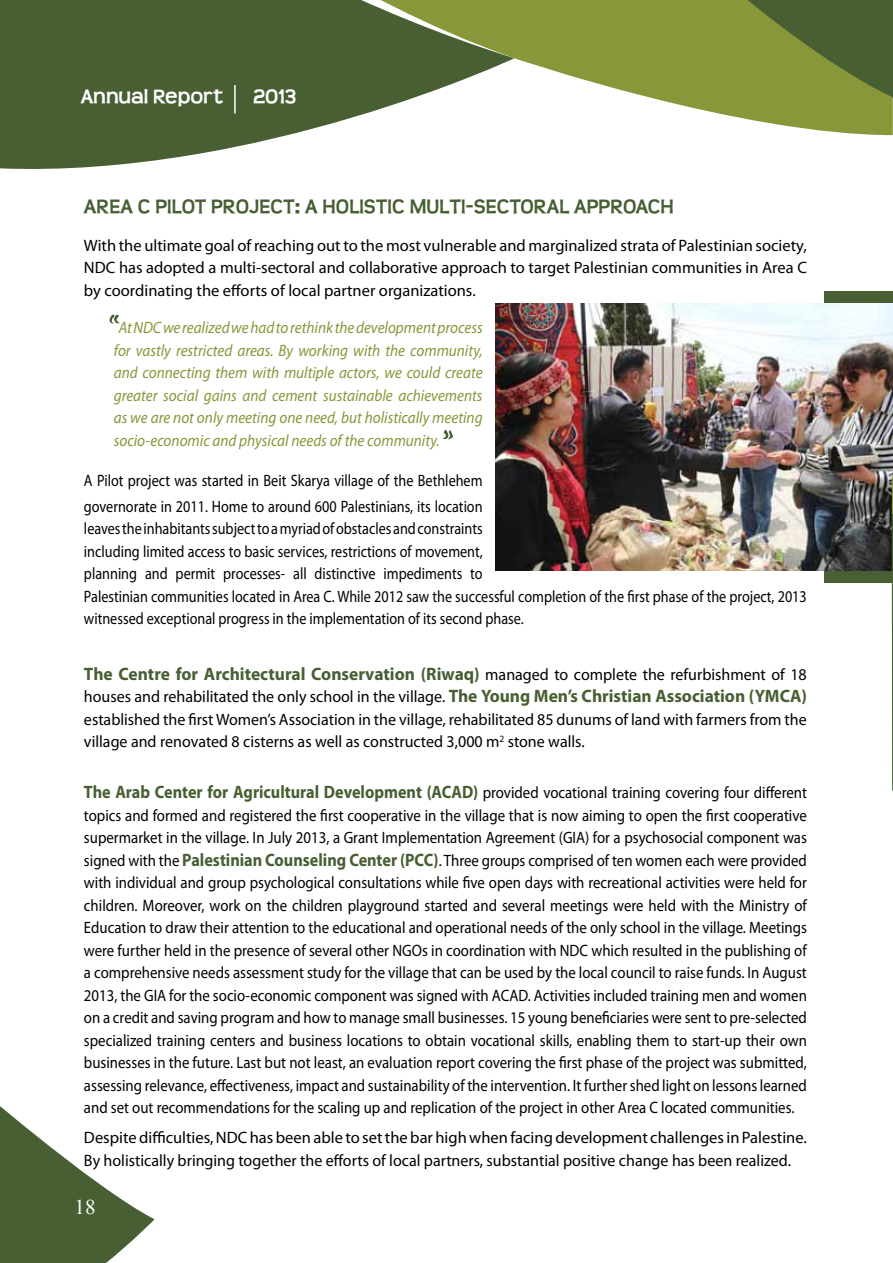
<style>
.page{position:relative;width:893px;height:1263px;background:#fff}
.page>*{position:absolute;margin:0;border:0;box-sizing:border-box;transform-origin:0 0}
.t1{font:700 21px "Teen";color:#475f32}
.t2{font:700 21px "Teen";color:#fff}
.t3{font:21px "Times New Roman";color:#fff}
.t4{font:700 18px "Myriad Pro";color:#475f32}
.t5{font:16.5px/22.5px "Myriad Pro";color:#000;text-align:justify;scale:.9 1}
.t6{font:16.5px/22.5px "Myriad Pro";color:#000;text-align:justify}
.t7{font:16.5px/22.5px "Myriad Pro";color:#000;scale:.86 1}
.t8{font:italic 16.5px/22.5px "Myriad Pro";color:#879739;text-align:justify;scale:.92 1}
.s1{font-weight:400;font-size:16.5px;color:#000}
.s2{font-weight:700;font-size:18px;color:#475f32}
</style>
<div class="page">
<svg style="left:0;top:1106px;width:155px;height:157px"></svg>
<svg style="left:0;top:0;width:413px;height:169px;fill:#475f32"></svg>
<svg style="left:652px;top:98px;width:241px;height:37px;fill:#879739"></svg>
<svg style="left:201px;top:0;width:692px;height:98px;background:#728444"></svg>
<hr style="left:234px;top:85px;width:2px;height:28px;background:#fff">
<div style="left:825px;top:291px;width:68px;height:292px;background:#475f32"></div>
<img style="left:495px;top:304px;width:398px;height:266px">
<svg style="left:109px;top:315px;width:10px;height:8px"></svg>
<svg style="left:443px;top:429px;width:10px;height:10px"></svg>
<svg style="left:892px;top:476px;width:1px;height:315px"></svg>
<p class="t2" style="left:81px;top:85px;width:144px">Annual Report</p>
<p class="t2" style="left:252px;top:85px;width:45px">2013</p>
<p class="t1" style="left:84px;top:194px;width:591px">AREA C PILOT PROJECT: A HOLISTIC MULTI-SECTORAL APPROACH</p>
<p class="t6" style="left:84px;top:234px;width:724px">With the ultimate goal of reaching out to the most vulnerable and marginalized strata of Palestinian society, NDC has adopted a multi-sectoral and collaborative approach to target Palestinian communities in Area C by coordinating the efforts of local partner organizations.</p>
<p class="t8" style="left:114px;top:316px;width:402px">At NDC we realized we had to rethink the development process for vastly restricted areas. By working with the community, and connecting them with multiple actors, we could create greater social gains and cement sustainable achievements as we are not only meeting one need, but holistically meeting socio-economic and physical needs of the community.</p>
<p class="t7" style="left:84px;top:468px;width:465px;line-height:25.5px">A Pilot project was started in Beit Skarya village of the Bethlehem governorate in 2011. Home to around 600 Palestinians, its location</p>
<p class="t7" style="left:84px;top:517px;width:842px">leaves the inhabitants subject to a myriad of obstacles and constraints<br>including limited access to basic services, restrictions of movement,<br>planning and permit processes- all distinctive impediments to<br>Palestinian communities located in Area C. While 2012 saw the successful completion of the first phase of the project, 2013 witnessed exceptional progress in the implementation of its second phase.</p>
<p class="t4" style="left:84px;top:662px;width:724px">The Centre for Architectural Conservation (Riwaq) <span class="s1">managed to complete the refurbishment of 18</span></p>
<p class="t6" style="left:84px;top:685px;width:724px">houses and rehabilitated the only school in the village. <span class="s2">The Young Men’s Christian Association (YMCA) </span>established the first Women’s Association in the village, rehabilitated 85 dunums of land with farmers from the village and renovated 8 cisterns as well as constructed 3,000 m<sup>2</sup> stone walls.</p>
<p class="t5" style="left:84px;top:781px;width:805px"><span class="s2">The Arab Center for Agricultural Development (ACAD)</span> provided vocational training covering four different topics and formed and registered the first cooperative in the village that is now aiming to open the first cooperative supermarket in the village. In July 2013, a Grant Implementation Agreement (GIA) for a psychosocial component was signed with the <span class="s2">Palestinian Counseling Center (PCC)</span>. Three groups comprised of ten women each were provided with individual and group psychological consultations while five open days with recreational activities were held for children. Moreover, work on the children playground started and several meetings were held with the Ministry of Education to draw their attention to the educational and operational needs of the only school in the village. Meetings were further held in the presence of several other NGOs in coordination with NDC which resulted in the publishing of a comprehensive needs assessment study for the village that can be used by the local council to raise funds. In August 2013, the GIA for the socio-economic component was signed with ACAD. Activities included training men and women on a credit and saving program and how to manage small businesses. 15 young beneficiaries were sent to pre-selected specialized training centers and business locations to obtain vocational skills, enabling them to start-up their own businesses in the future. Last but not least, an evaluation report covering the first phase of the project was submitted, assessing relevance, effectiveness, impact and sustainability of the intervention. It further shed light on lessons learned and set out recommendations for the scaling up and replication of the project in other Area C located communities.</p>
<p class="t6" style="left:84px;top:1126px;width:724px">Despite difficulties, NDC has been able to set the bar high when facing development challenges in Palestine.<br>By holistically bringing together the efforts of local partners, substantial positive change has been realized.</p>
<p class="t3" style="left:75px;top:1192px;width:22px">18</p>
</div>
